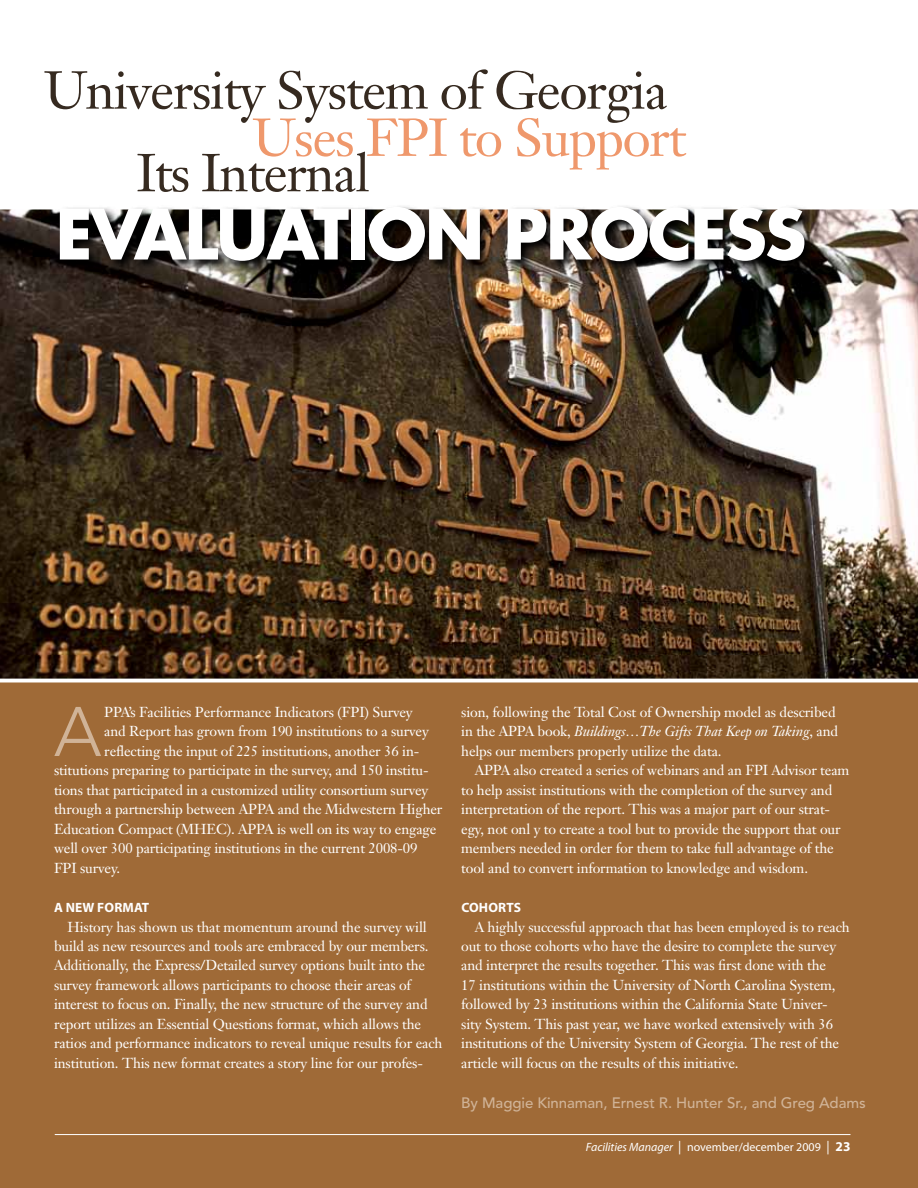
<style>
.page{position:relative;width:918px;height:1188px;background:#fff}
.page>*{position:absolute;margin:0;border:0;box-sizing:border-box;transform-origin:0 0}
.t1{font:300 69.3px "Avenir";color:#d0b397}
.t2{font:700 67.5px "Futura";letter-spacing:-.03em;color:#fff}
.t3{font:52.5px "Janson Text";letter-spacing:-.025em;color:#362a20}
.t4{font:52.5px "Janson Text";letter-spacing:-.025em;color:#ef986c}
.t5{font:500 15px "Avenir";letter-spacing:-.005em;color:#d0b397}
.t6{font:14.25px/19.5px "Janson Text";letter-spacing:-.01em;color:#fff}
.t7{font:700 13.5px "Myriad Pro";letter-spacing:.01em;color:#fff}
.t8{font:12px "Myriad Pro";color:#fff}
.s1{font-style:italic}
.s2{font-size:13.5px}
.s3{font-weight:700;font-size:13.5px}
</style>
<div class="page">
<div style="left:0;top:331px;width:918px;height:857px;background:#9f6a37"></div>
<img style="left:0;top:209px;width:918px;height:473px">
<hr style="left:55px;top:1134px;width:795px;height:1px;background:#fff">
<svg style="left:57px;top:206px;width:761px;height:68px;background:#342f2a"></svg>
<h3 class="t3" style="left:43px;top:57px;width:626px">University System of Georgia</h3>
<h3 class="t4" style="left:252px;top:104px;width:436px">Uses FPI to Support</h3>
<h3 class="t3" style="left:137px;top:140px;width:235px">Its Internal</h3>
<h2 class="t2" style="left:56px;top:189px;width:752px">EVALUATION PROCESS</h2>
<h1 class="t1" style="left:54px;top:691px;width:49px">A</h1>
<p class="t6" style="left:104px;top:702px;width:310px">PPA’s Facilities Performance Indicators (FPI) Survey</p>
<p class="t6" style="left:104px;top:722px;width:326px">and Report has grown from 190 institutions to a survey</p>
<p class="t6" style="left:104px;top:741px;width:317px">reflecting the input of 225 institutions, another 36 in-</p>
<p class="t6" style="left:54px;top:761px;width:376px">stitutions preparing to participate in the survey, and 150 institu-</p>
<p class="t6" style="left:54px;top:780px;width:376px">tions that participated in a customized utility consortium survey</p>
<p class="t6" style="left:54px;top:800px;width:390px">through a partnership between APPA and the Midwestern Higher</p>
<p class="t6" style="left:54px;top:819px;width:384px">Education Compact (MHEC). APPA is well on its way to engage</p>
<p class="t6" style="left:54px;top:839px;width:365px">well over 300 participating institutions in the current 2008-09</p>
<p class="t6" style="left:54px;top:858px;width:68px">FPI survey.</p>
<p class="t7" style="left:54px;top:899px;width:97px">A NEW FORMAT</p>
<p class="t6" style="left:54px;top:917px;width:390px;text-indent:13px">History has shown us that momentum around the survey will build as new resources and tools are embraced by our members.<br>Additionally, the Express/Detailed survey options built into the survey framework allows participants to choose their areas of interest to focus on. Finally, the new structure of the survey and report utilizes an Essential Questions format, which allows the ratios and performance indicators to reveal unique results for each institution. This new format creates a story line for our profes-</p>
<p class="t6" style="left:461px;top:702px;width:378px">sion, following the Total Cost of Ownership model as described in the APPA book, <span class="s1">Buildings…The Gifts That Keep on Taking</span>, and helps our members properly utilize the data.</p>
<p class="t6" style="left:461px;top:761px;width:390px;text-indent:13px">APPA also created a series of webinars and an FPI Advisor team to help assist institutions with the completion of the survey and interpretation of the report. This was a major part of our strat&shy;egy, not onl y to create a tool but to provide the support that our members needed in order for them to take full advantage of the tool and to convert information to knowledge and wisdom.</p>
<p class="t7" style="left:461px;top:899px;width:61px">COHORTS</p>
<p class="t6" style="left:461px;top:917px;width:390px;text-indent:13px">A highly successful approach that has been employed is to reach out to those cohorts who have the desire to complete the survey and interpret the results together. This was first done with the<br>17 institutions within the University of North Carolina System, followed by 23 institutions within the California State Univer&shy;sity System. This past year, we have worked extensively with 36 institutions of the University System of Georgia. The rest of the article will focus on the results of this initiative.</p>
<p class="t5" style="left:461px;top:1094px;width:406px">By Maggie Kinnaman, Ernest R. Hunter Sr., and Greg Adams</p>
<p class="t8" style="left:586px;top:1139px;width:266px"><span class="s1">Facilities Manager</span> <span class="s2">|</span> november/december 2009 <span class="s2">|</span> <span class="s3">23</span></p>
</div>
